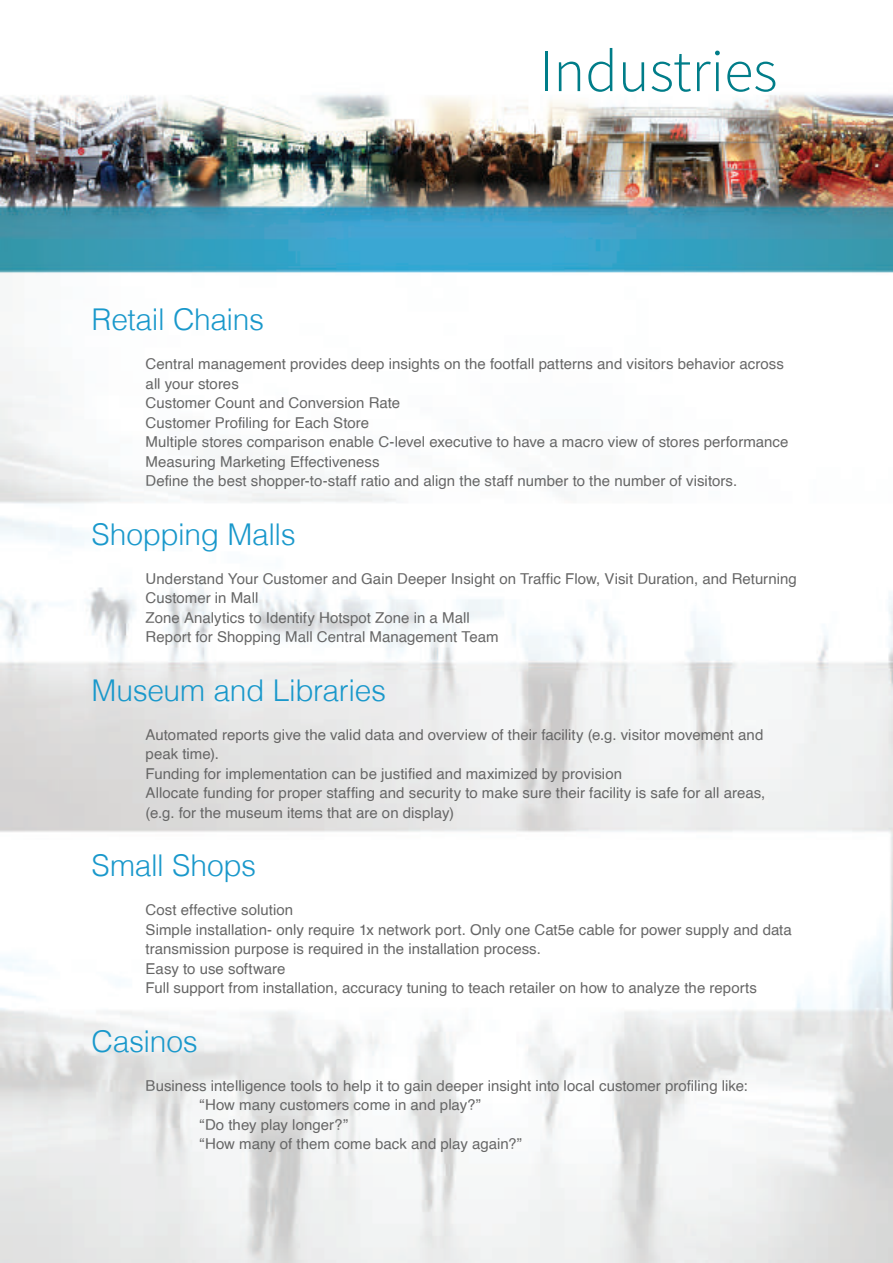
<style>
.page{position:relative;width:893px;height:1263px;background:#fff}
.page>*{position:absolute;margin:0;border:0;box-sizing:border-box;transform-origin:0 0}
.t1{font:300 60px "Source Sans Pro";color:#007d89}
.t2{font:300 30px "Helvetica";letter-spacing:-.015em;color:#1998cb}
.t3{font:15px/19.5px "Helvetica";color:#666}
</style>
<div class="page">
<img style="left:0;top:94px;width:893px;height:1168px">
<svg style="left:117px;top:359px;width:11px;height:11px"></svg>
<svg style="left:117px;top:398px;width:11px;height:11px"></svg>
<svg style="left:117px;top:417px;width:11px;height:12px"></svg>
<svg style="left:117px;top:437px;width:11px;height:11px"></svg>
<svg style="left:117px;top:456px;width:11px;height:12px"></svg>
<svg style="left:117px;top:476px;width:11px;height:11px"></svg>
<svg style="left:117px;top:572px;width:11px;height:12px"></svg>
<svg style="left:117px;top:611px;width:11px;height:12px"></svg>
<svg style="left:117px;top:631px;width:11px;height:12px"></svg>
<svg style="left:117px;top:730px;width:11px;height:12px"></svg>
<svg style="left:117px;top:769px;width:11px;height:12px"></svg>
<svg style="left:117px;top:789px;width:11px;height:12px"></svg>
<svg style="left:117px;top:925px;width:11px;height:12px"></svg>
<svg style="left:117px;top:906px;width:11px;height:12px"></svg>
<svg style="left:117px;top:964px;width:11px;height:12px"></svg>
<svg style="left:117px;top:983px;width:11px;height:12px"></svg>
<svg style="left:117px;top:1080px;width:11px;height:12px"></svg>
<svg style="left:174px;top:1104px;width:5px;height:5px"></svg>
<svg style="left:174px;top:1123px;width:5px;height:6px"></svg>
<svg style="left:174px;top:1143px;width:5px;height:5px"></svg>
<h1 class="t1" style="left:539px;top:34px;width:240px">Industries</h1>
<h2 class="t2" style="left:92px;top:301px;width:174px">Retail Chains</h2>
<p class="t3" style="left:146px;top:354px;width:644px">Central management provides deep insights on the footfall patterns and visitors behavior across all your stores<br>Customer Count and Conversion Rate<br>Customer Profiling for Each Store<br>Multiple stores comparison enable C-level executive to have a macro view of stores performance Measuring Marketing Effectiveness<br>Define the best shopper-to-staff ratio and align the staff number to the number of visitors.</p>
<h2 class="t2" style="left:92px;top:515px;width:206px">Shopping Malls</h2>
<p class="t3" style="left:146px;top:569px;width:653px">Understand Your Customer and Gain Deeper Insight on Traffic Flow, Visit Duration, and Returning Customer in Mall<br>Zone Analytics to Identify Hotspot Zone in a Mall<br>Report for Shopping Mall Central Management Team</p>
<h2 class="t2" style="left:92px;top:671px;width:296px">Museum and Libraries</h2>
<p class="t3" style="left:146px;top:725px;width:621px">Automated reports give the valid data and overview of their facility (e.g. visitor movement and peak time).<br>Funding for implementation can be justified and maximized by provision<br>Allocate funding for proper staffing and security to make sure their facility is safe for all areas, (e.g. for the museum items that are on display)</p>
<h2 class="t2" style="left:92px;top:847px;width:166px">Small Shops</h2>
<p class="t3" style="left:146px;top:900px;width:648px">Cost effective solution<br>Simple installation- only require 1x network port. Only one Cat5e cable for power supply and data transmission purpose is required in the installation process.<br>Easy to use software<br>Full support from installation, accuracy tuning to teach retailer on how to analyze the reports</p>
<h2 class="t2" style="left:92px;top:1022px;width:108px">Casinos</h2>
<p class="t3" style="left:200px;top:1076px;width:550px;text-indent:-54px">Business intelligence tools to help it to gain deeper insight into local customer profiling like: “How many customers come in and play?”<br>“Do they play longer?”<br>“How many of them come back and play again?”</p>
</div>
